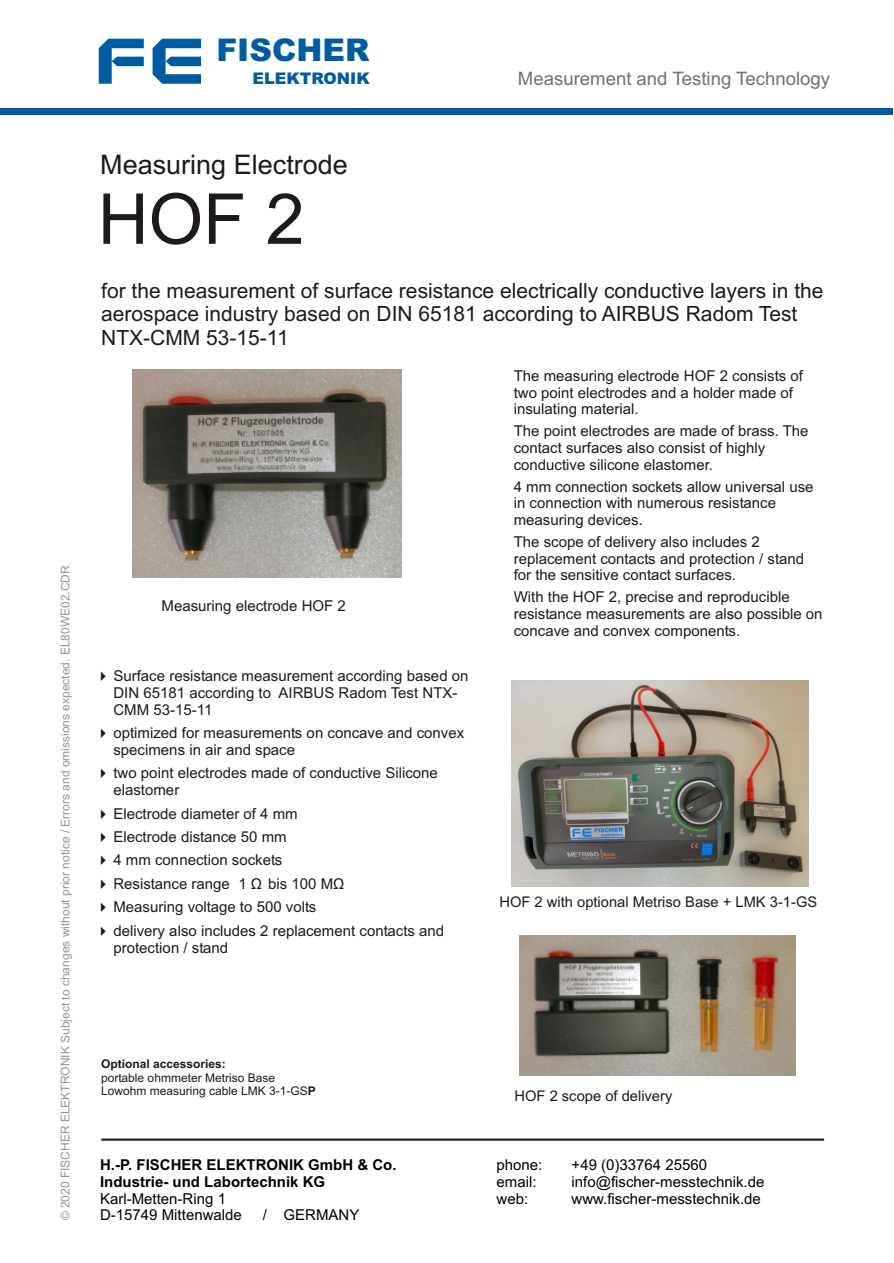
<style>
.page{position:relative;width:894px;height:1263px;background:#fff}
.page>*{position:absolute;margin:0;border:0;box-sizing:border-box;transform-origin:0 0}
.t1{font:70.2px "Arial";color:#1f1a17}
.t2{font:900 31.35px "Arial";color:#005ca1}
.t3{font:27px "Arial";color:#1f1a17}
.t4{font:21px/23.4px "Arial";color:#1f1a17}
.t5{font:18.6px "Arial";color:#737070}
.t6{font:900 16.05px "Arial";color:#005ca1}
.t7{font:15px/16.8px "Arial";color:#1f1a17}
.t8{font:15px/16.8px "Arial";color:#000}
.t9{font:700 15px/16.8px "Arial";color:#000}
.t10{font:14.7px "Arial";color:#1f1a17}
.t11{font:12px "Arial";color:#969494}
.t12{font:12px "Arial";color:#1f1a17}
.t13{font:700 12px "Arial";color:#1f1a17}
.s1{font-weight:700}
</style>
<div class="page">
<svg style="left:99px;top:39px;width:45px;height:45px"></svg>
<svg style="left:153px;top:39px;width:48px;height:45px"></svg>
<div style="left:0;top:108px;width:893px;height:6px;background:#005ca1"></div>
<hr style="left:101px;top:1139px;width:723px;height:2px;background:#1f1a17">
<img style="left:133px;top:370px;width:269px;height:207px">
<img style="left:512px;top:680px;width:297px;height:206px">
<img style="left:520px;top:936px;width:275px;height:139px">
<p class="t11" style="left:61px;top:1220px;width:657px;rotate:-90deg">© 2020 FISCHER ELEKTRONIK Subject to changes without prior notice / Errors and omissions expected. EL80WE02.CDR</p>
<h2 class="t2" style="left:216px;top:39px;width:155px">FISCHER</h2>
<p class="t6" style="left:253px;top:72px;width:119px">ELEKTRONIK</p>
<p class="t5" style="left:518px;top:71px;width:314px">Measurement and Testing Technology</p>
<h3 class="t3" style="left:100px;top:155px;width:249px">Measuring Electrode</h3>
<h1 class="t1" style="left:98px;top:193px;width:208px">HOF 2</h1>
<h3 class="t4" style="left:101px;top:281px;width:724px">for the measurement of surface resistance electrically conductive layers in the aerospace industry based on DIN 65181 according to AIRBUS Radom Test<br>NTX-CMM 53-15-11</h3>
<p class="t7" style="left:514px;top:369px;width:291px">The measuring electrode HOF 2 consists of two point electrodes and a holder made of insulating material.</p>
<p class="t7" style="left:514px;top:424px;width:296px">The point electrodes are made of brass. The contact surfaces also consist of highly conductive silicone elastomer.</p>
<p class="t7" style="left:514px;top:479px;width:301px">4 mm connection sockets allow universal use in connection with numerous resistance measuring devices.</p>
<p class="t7" style="left:514px;top:535px;width:292px">The scope of delivery also includes 2 replacement contacts and protection / stand for the sensitive contact surfaces.</p>
<p class="t7" style="left:514px;top:590px;width:310px">With the HOF 2, precise and reproducible resistance measurements are also possible on concave and convex components.</p>
<p class="t7" style="left:113px;top:669px;width:357px;text-indent:-18px">✔ Surface resistance measurement according based on<br>DIN 65181 according to</p>
<p class="t7" style="left:113px;top:726px;width:352px;text-indent:-18px">✔ optimized for measurements on concave and convex specimens in air and space</p>
<p class="t7" style="left:113px;top:766px;width:326px;text-indent:-18px">✔ two point electrodes made of conductive Silicone elastomer</p>
<p class="t7" style="left:95px;top:806px;width:204px">✔ Electrode diameter of 4 mm</p>
<p class="t7" style="left:95px;top:830px;width:193px">✔ Electrode distance 50 mm</p>
<p class="t7" style="left:95px;top:853px;width:189px">✔ 4 mm connection sockets</p>
<p class="t7" style="left:95px;top:877px;width:251px">✔ Resistance range 1 Ù bis 100 MÙ</p>
<p class="t7" style="left:95px;top:900px;width:223px">✔ Measuring voltage to 500 volts</p>
<p class="t7" style="left:162px;top:599px;width:186px">Measuring electrode HOF 2</p>
<p class="t7" style="left:279px;top:686px;width:180px">AIRBUS Radom Test NTX-</p>
<p class="t7" style="left:113px;top:702px;width:100px">CMM 53-15-11</p>
<p class="t10" style="left:499px;top:897px;width:319px">HOF 2 with optional Metriso Base + LMK 3-1-GS</p>
<p class="t7" style="left:113px;top:924px;width:332px;text-indent:-18px">✔ delivery also includes 2 replacement contacts and protection / stand</p>
<p class="t13" style="left:101px;top:1060px;width:126px">Optional accessories:</p>
<p class="t12" style="left:101px;top:1086px;width:216px">Lowohm measuring cable LMK 3-1-GS<span class="s1">P</span></p>
<p class="t12" style="left:101px;top:1073px;width:176px">portable ohmmeter Metriso Base</p>
<p class="t9" style="left:100px;top:1158px;width:298px">H.-P. FISCHER ELEKTRONIK GmbH &amp; Co.<br>Industrie- und Labortechnik KG</p>
<p class="t8" style="left:100px;top:1191px;width:143px">Karl-Metten-Ring 1<br>D-15749 Mittenwalde</p>
<p class="t8" style="left:263px;top:1208px;width:98px">/ GERMANY</p>
<p class="t10" style="left:515px;top:1091px;width:159px">HOF 2 scope of delivery</p>
<p class="t8" style="left:497px;top:1158px;width:47px">phone:</p>
<p class="t8" style="left:572px;top:1158px;width:137px">+49 (0)33764 25560</p>
<p class="t8" style="left:497px;top:1175px;width:42px">email:</p>
<p class="t8" style="left:572px;top:1175px;width:194px">info@fischer-messtechnik.de</p>
<p class="t8" style="left:497px;top:1191px;width:33px">web:</p>
<p class="t8" style="left:572px;top:1191px;width:191px">www.fischer-messtechnik.de</p>
</div>
